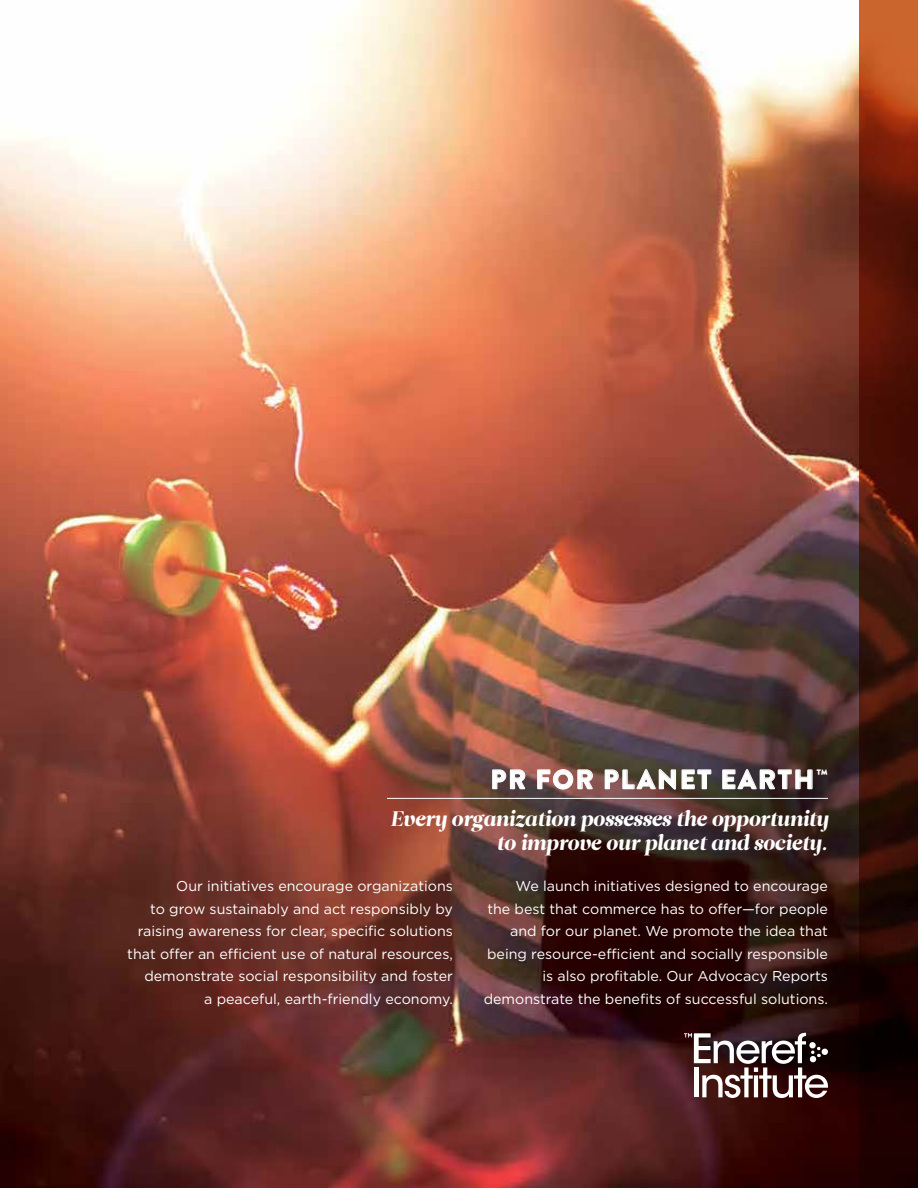
<style>
.page{position:relative;width:918px;height:1188px;background:#fff}
.page>*{position:absolute;margin:0;border:0;box-sizing:border-box;transform-origin:0 0}
.t1{font:900 27px "Brandon Grotesque";letter-spacing:.07em;color:#fff}
.t2{font:italic 21px/24px "Leitura Display";color:#fff;text-align:right}
.t3{font:14.25px/22.5px "Gotham HTF";color:#fff;text-align:right}
</style>
<div class="page">
<img style="left:0;top:0;width:860px;height:1188px">
<svg style="left:492px;top:769px;width:34px;height:21px"></svg>
<svg style="left:537px;top:769px;width:56px;height:21px"></svg>
<svg style="left:605px;top:769px;width:107px;height:21px;background:#74675e"></svg>
<svg style="left:722px;top:769px;width:91px;height:21px;background:#65595b"></svg>
<svg style="left:684px;top:1033px;width:144px;height:65px"></svg>
<hr style="left:387px;top:798px;width:441px;height:1px;background:#fff">
<img style="left:860px;top:0;width:58px;height:1188px">
<h1 class="t1" style="left:490px;top:760px;width:339px">PR FOR PLANET EARTH<sup>™</sup></h1>
<h2 class="t2" style="left:391px;top:807px;width:439px">Every organization possesses the opportunity to improve our planet and society.</h2>
<p class="t3" style="left:127px;top:875px;width:327px">Our initiatives encourage organizations<br>to grow sustainably and act responsibly by raising awareness for clear, specific solutions that offer an efficient use of natural resources, demonstrate social responsibility and foster<br>a peaceful, earth-friendly economy.</p>
<p class="t3" style="left:484px;top:875px;width:346px">We launch initiatives designed to encourage<br>the best that commerce has to offer—for people and for our planet. We promote the idea that being resource-efficient and socially responsible is also profitable. Our Advocacy Reports demonstrate the benefits of successful solutions.</p>
</div>
